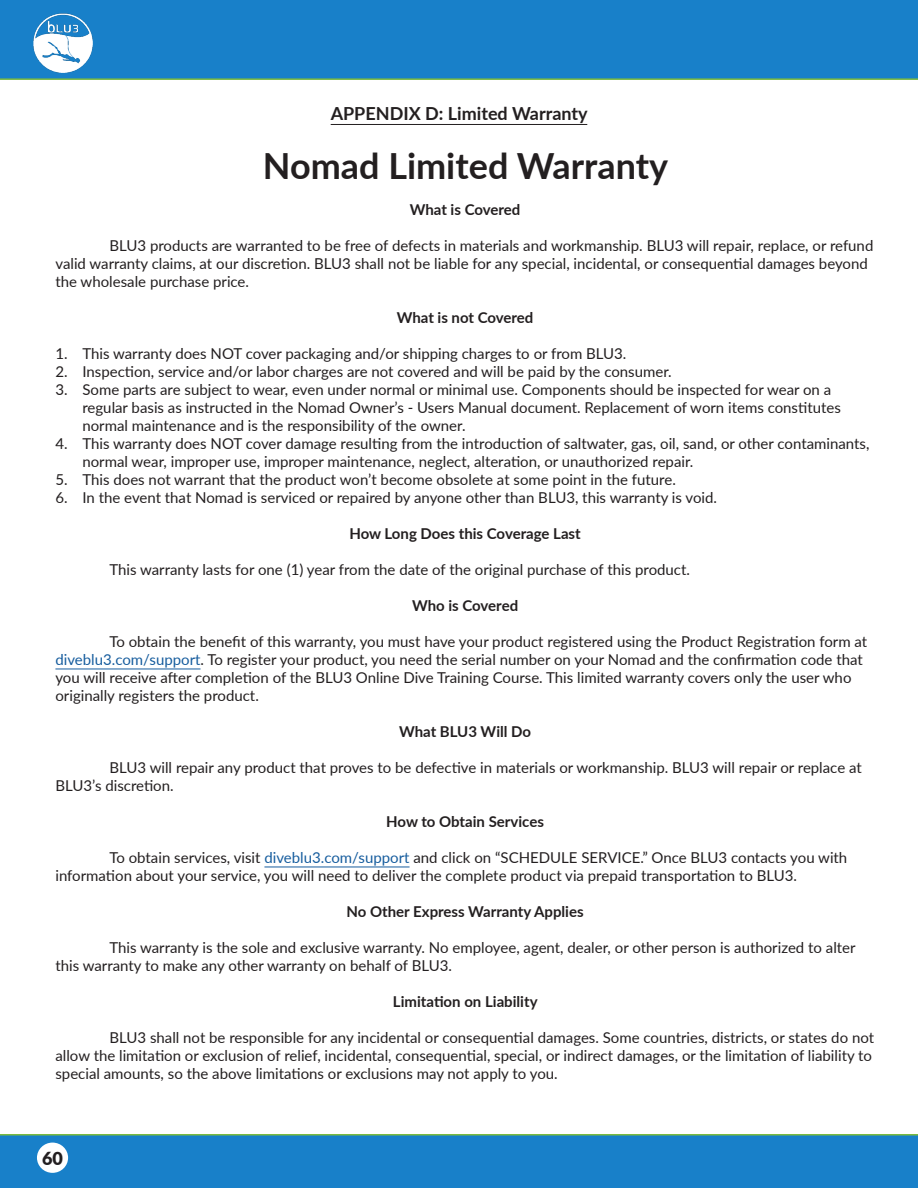
<style>
.page{position:relative;width:918px;height:1188px;background:#fff}
.page>*{position:absolute;margin:0;border:0;box-sizing:border-box;transform-origin:0 0}
.t1{font:700 36px "Lato";color:#231f20}
.t2{font:700 18px "Lato";color:#231f20}
.t3{font:900 18px "Lato";color:#231f20}
.t4{font:15px/18px "Lato";color:#231f20}
.t5{font:700 15px "Lato";color:#231f20}
.s1{color:#175d9e}
</style>
<div class="page">
<div style="left:0;top:0;width:918px;height:80px;background:#1880c9"></div>
<img style="left:34px;top:14px;width:59px;height:58px">
<div style="left:0;top:1134px;width:918px;height:54px;background:#1880c9"></div>
<div style="left:37px;top:1143px;width:31px;height:30px;background:#fff;border-radius:50%"></div>
<hr style="left:331px;top:124px;width:256px;height:1px;background:#231f20">
<hr style="left:55px;top:669px;width:146px;height:1px;background:#175d9e">
<hr style="left:264px;top:867px;width:146px;height:1px;background:#175d9e">
<p class="t2" style="left:331px;top:101px;width:259px">APPENDIX D: Limited Warranty</p>
<p class="t1" style="left:263px;top:140px;width:407px">Nomad Limited Warranty</p>
<p class="t5" style="left:410px;top:199px;width:112px">What is Covered</p>
<p class="t4" style="left:55px;top:236px;width:819px;text-indent:54px">BLU3 products are warranted to be free of defects in materials and workmanship. BLU3 will repair, replace, or refund valid warranty claims, at our discretion. BLU3 shall not be liable for any special, incidental, or consequential damages beyond the wholesale purchase price.</p>
<p class="t5" style="left:397px;top:307px;width:138px">What is not Covered</p>
<p class="t4" style="left:55px;top:344px;width:573px">1. This warranty does NOT cover packaging and/or shipping charges to or from BLU3.</p>
<p class="t4" style="left:55px;top:362px;width:618px">2. Inspection, service and/or labor charges are not covered and will be paid by the consumer.</p>
<p class="t4" style="left:82px;top:380px;width:760px;text-indent:-27px">3. Some parts are subject to wear, even under normal or minimal use. Components should be inspected for wear on a regular basis as instructed in the Nomad Owner’s - Users Manual document. Replacement of worn items constitutes normal maintenance and is the responsibility of the owner.</p>
<p class="t4" style="left:82px;top:434px;width:789px;text-indent:-27px">4. This warranty does NOT cover damage resulting from the introduction of saltwater, gas, oil, sand, or other contaminants, normal wear, improper use, improper maintenance, neglect, alteration, or unauthorized repair.</p>
<p class="t4" style="left:55px;top:470px;width:622px">5. This does not warrant that the product won’t become obsolete at some point in the future.</p>
<p class="t4" style="left:55px;top:488px;width:663px">6. In the event that Nomad is serviced or repaired by anyone other than BLU3, this warranty is void.</p>
<p class="t5" style="left:349px;top:523px;width:233px">How Long Does this Coverage Last</p>
<p class="t4" style="left:109px;top:560px;width:582px">This warranty lasts for one (1) year from the date of the original purchase of this product.</p>
<p class="t5" style="left:412px;top:595px;width:108px">Who is Covered</p>
<p class="t4" style="left:55px;top:632px;width:813px;text-indent:54px">To obtain the benefit of this warranty, you must have your product registered using the Product Registration form at <span class="s1">diveblu3.com/support</span>. To register your product, you need the serial number on your Nomad and the confirmation code that you will receive after completion of the BLU3 Online Dive Training Course. This limited warranty covers only the user who originally registers the product.</p>
<p class="t5" style="left:399px;top:721px;width:134px">What BLU3 Will Do</p>
<p class="t4" style="left:55px;top:758px;width:808px;text-indent:54px">BLU3 will repair any product that proves to be defective in materials or workmanship. BLU3 will repair or replace at<br>BLU3’s discretion.</p>
<p class="t5" style="left:386px;top:811px;width:159px">How to Obtain Services</p>
<p class="t4" style="left:55px;top:848px;width:793px;text-indent:54px">To obtain services, visit <span class="s1">diveblu3.com/support</span> and click on “SCHEDULE SERVICE.” Once BLU3 contacts you with information about your service, you will need to deliver the complete product via prepaid transportation to BLU3.</p>
<p class="t5" style="left:347px;top:901px;width:239px">No Other Express Warranty Applies</p>
<p class="t4" style="left:55px;top:938px;width:802px;text-indent:54px">This warranty is the sole and exclusive warranty. No employee, agent, dealer, or other person is authorized to alter this warranty to make any other warranty on behalf of BLU3.</p>
<p class="t5" style="left:393px;top:991px;width:146px">Limitation on Liability</p>
<p class="t4" style="left:55px;top:1028px;width:820px;text-indent:54px">BLU3 shall not be responsible for any incidental or consequential damages. Some countries, districts, or states do not allow the limitation or exclusion of relief, incidental, consequential, special, or indirect damages, or the limitation of liability to special amounts, so the above limitations or exclusions may not apply to you.</p>
<p class="t3" style="left:42px;top:1145px;width:22px">60</p>
</div>
